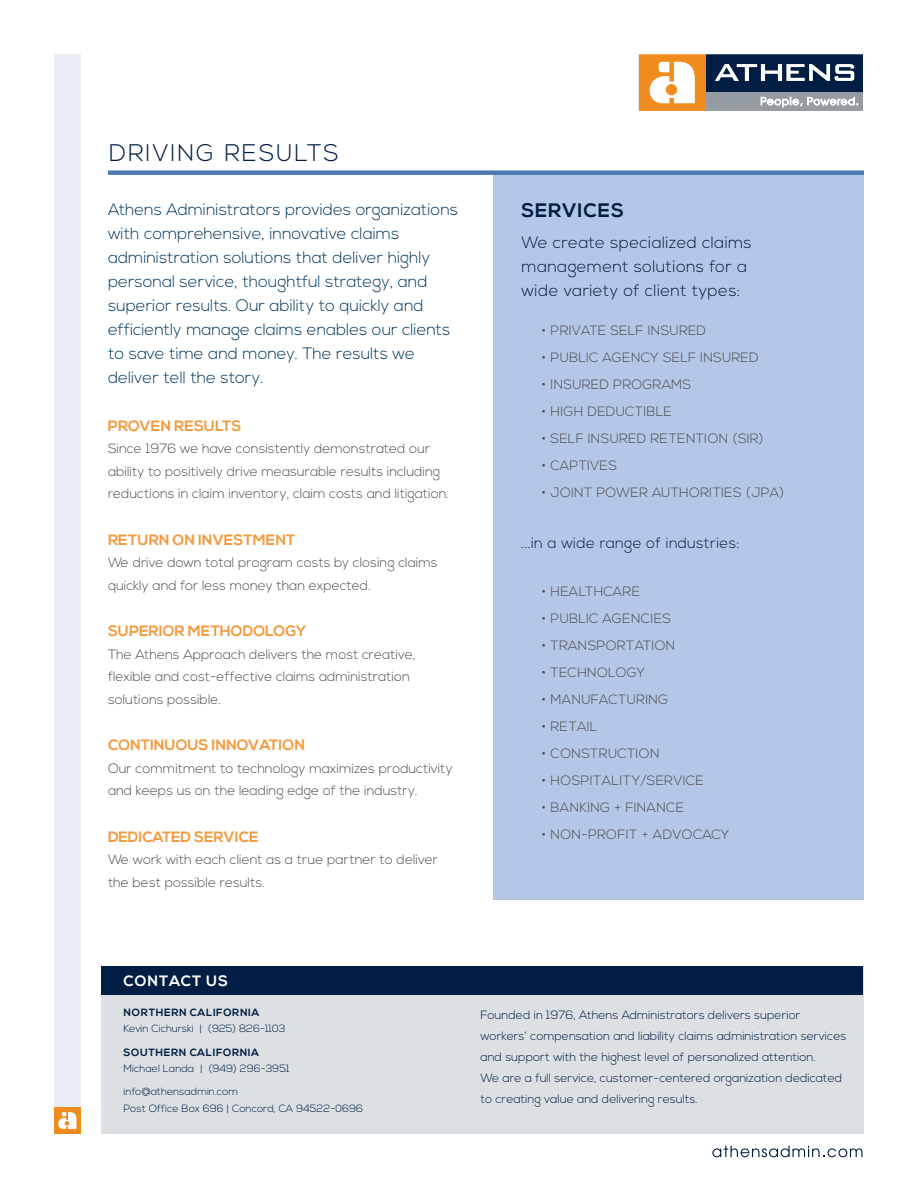
<style>
.page{position:relative;width:918px;height:1188px;background:#fff}
.page>*{position:absolute;margin:0;border:0;box-sizing:border-box;transform-origin:0 0}
.t1{font:300 24px "Nexa";letter-spacing:.08em;color:#001d43}
.t2{font:700 19.5px "Nexa";letter-spacing:.04em;color:#001d43}
.t3{font:300 16.5px/24px "Nexa";color:#00355b}
.t4{font:300 16.5px/24px "Nexa";letter-spacing:.02em;color:#001d43}
.t5{font:700 15px "Nexa";color:#f39a3d}
.t6{font:300 15px "Nexa";letter-spacing:.02em;color:#001d43}
.t7{font:700 15px "Nexa";letter-spacing:.06em;color:#fff}
.t8{font:300 13.5px/22.5px "Nexa";color:#4d4d4f}
.t9{font:300 13.5px "Nexa";letter-spacing:.02em;color:#4d4d4f}
.t10{font:300 12px/21px "Nexa";color:#001d43}
.t11{font:300 10.5px/16.5px "Nexa";color:#001d43}
.t12{font:700 10.5px "Nexa";letter-spacing:.06em;color:#001d43}
</style>
<div class="page">
<div style="left:54px;top:54px;width:27px;height:1080px;background:#e9ecf3"></div>
<svg style="left:638px;top:54px;width:225px;height:57px"></svg>
<div style="left:54px;top:1107px;width:27px;height:27px;background:#f08b1d"></div>
<svg style="left:58px;top:1112px;width:18px;height:17px"></svg>
<div style="left:102px;top:967px;width:762px;height:167px;background:#dce0e3"></div>
<div style="left:102px;top:967px;width:761px;height:28px;background:#001d43"></div>
<svg style="left:712px;top:1146px;width:150px;height:11px"></svg>
<div style="left:493px;top:173px;width:371px;height:727px;background:#b5c7e6"></div>
<div style="left:108px;top:170px;width:756px;height:5px;background:#4f7bb0"></div>
<h1 class="t1" style="left:109px;top:139px;width:231px">DRIVING RESULTS</h1>
<p class="t3" style="left:108px;top:198px;width:352px">Athens Administrators provides organizations with comprehensive, innovative claims administration solutions that deliver highly personal service, thoughtful strategy, and superior results. Our ability to quickly and efficiently manage claims enables our clients to save time and money. The results we deliver tell the story.</p>
<p class="t5" style="left:108px;top:417px;width:135px">PROVEN RESULTS</p>
<p class="t8" style="left:108px;top:438px;width:343px">Since 1976 we have consistently demonstrated our ability to positively drive measurable results including reductions in claim inventory, claim costs and litigation.</p>
<p class="t5" style="left:108px;top:531px;width:189px">RETURN ON INVESTMENT</p>
<p class="t8" style="left:108px;top:552px;width:331px">We drive down total program costs by closing claims quickly and for less money than expected.</p>
<p class="t5" style="left:108px;top:623px;width:200px">SUPERIOR METHODOLOGY</p>
<p class="t8" style="left:108px;top:644px;width:309px">The Athens Approach delivers the most creative, flexible and cost-effective claims administration solutions possible.</p>
<p class="t5" style="left:108px;top:737px;width:199px">CONTINUOUS INNOVATION</p>
<p class="t8" style="left:108px;top:758px;width:346px">Our commitment to technology maximizes productivity and keeps us on the leading edge of the industry.</p>
<p class="t5" style="left:108px;top:828px;width:152px">DEDICATED SERVICE</p>
<p class="t8" style="left:108px;top:849px;width:332px">We work with each client as a true partner to deliver the best possible results.</p>
<h2 class="t2" style="left:522px;top:199px;width:104px">SERVICES</h2>
<p class="t4" style="left:522px;top:231px;width:232px">We create specialized claims management solutions for a wide variety of client types:</p>
<p class="t9" style="left:542px;top:323px;width:166px">• PRIVATE SELF INSURED</p>
<p class="t9" style="left:542px;top:350px;width:218px">• PUBLIC AGENCY SELF INSURED</p>
<p class="t9" style="left:542px;top:377px;width:151px">• INSURED PROGRAMS</p>
<p class="t9" style="left:542px;top:404px;width:131px">• HIGH DEDUCTIBLE</p>
<p class="t9" style="left:542px;top:431px;width:223px">• SELF INSURED RETENTION (SIR)</p>
<p class="t9" style="left:542px;top:458px;width:77px">• CAPTIVES</p>
<p class="t9" style="left:542px;top:485px;width:244px">• JOINT POWER AUTHORITIES (JPA)</p>
<p class="t6" style="left:522px;top:534px;width:220px">...in a wide range of industries:</p>
<p class="t9" style="left:542px;top:584px;width:100px">• HEALTHCARE</p>
<p class="t9" style="left:542px;top:611px;width:131px">• PUBLIC AGENCIES</p>
<p class="t9" style="left:542px;top:638px;width:135px">• TRANSPORTATION</p>
<p class="t9" style="left:542px;top:665px;width:105px">• TECHNOLOGY</p>
<p class="t9" style="left:542px;top:692px;width:128px">• MANUFACTURING</p>
<p class="t8" style="left:542px;top:716px;width:57px">• RETAIL</p>
<p class="t9" style="left:542px;top:746px;width:119px">• CONSTRUCTION</p>
<p class="t9" style="left:542px;top:773px;width:163px">• HOSPITALITY/SERVICE</p>
<p class="t9" style="left:542px;top:800px;width:144px">• BANKING + FINANCE</p>
<p class="t9" style="left:542px;top:827px;width:189px">• NON-PROFIT + ADVOCACY</p>
<p class="t7" style="left:124px;top:972px;width:106px">CONTACT US</p>
<p class="t12" style="left:124px;top:1006px;width:137px">NORTHERN CALIFORNIA</p>
<p class="t11" style="left:124px;top:1021px;width:163px">Kevin Cichurski | (925) 826-1103</p>
<p class="t12" style="left:124px;top:1046px;width:137px">SOUTHERN CALIFORNIA</p>
<p class="t11" style="left:124px;top:1061px;width:167px">Michael Landa | (949) 296-3951</p>
<p class="t11" style="left:124px;top:1084px;width:241px">info@athensadmin.com<br>Post Office Box 696 | Concord, CA 94522-0696</p>
<p class="t10" style="left:480px;top:1005px;width:368px">Founded in 1976, Athens Administrators delivers superior workers’ compensation and liability claims administration services and support with the highest level of personalized attention.<br>We are a full service, customer-centered organization dedicated to creating value and delivering results.</p>
</div>
